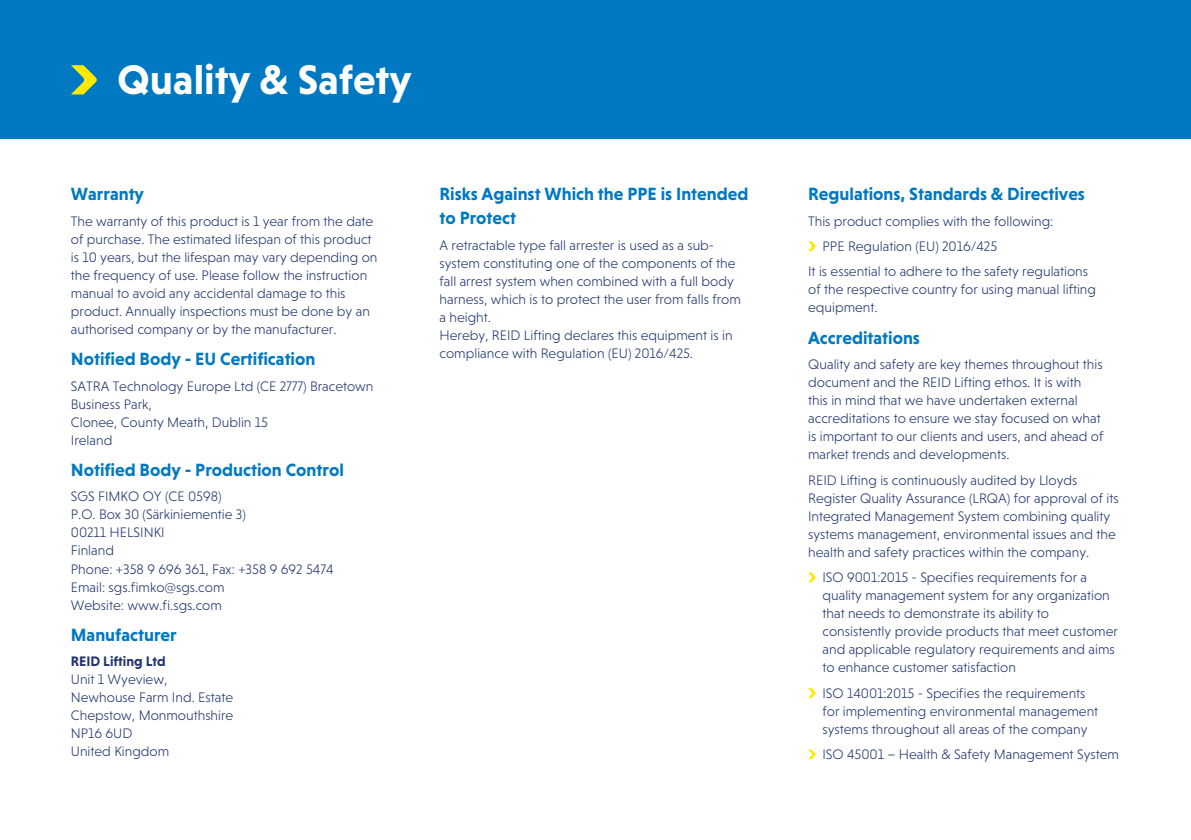
<style>
.page{position:relative;width:1191px;height:840px;background:#fff}
.page>*{position:absolute;margin:0;border:0;box-sizing:border-box;transform-origin:0 0}
.t1{font:700 42px "Niveau Grotesk";color:#fff}
.t2{font:700 18px/24px "Niveau Grotesk";color:#0079c2}
.t3{font:300 14px/18px "Niveau Grotesk";color:#213570}
.t4{font:700 14px "Niveau Grotesk";color:#213570}
</style>
<div class="page">
<div style="left:0;top:0;width:1191px;height:138px;background:#0079c2"></div>
<svg style="left:71px;top:65px;width:26px;height:29px"></svg>
<svg style="left:808px;top:241px;width:7px;height:10px"></svg>
<svg style="left:808px;top:572px;width:7px;height:10px"></svg>
<svg style="left:808px;top:688px;width:7px;height:9px"></svg>
<svg style="left:808px;top:749px;width:7px;height:9px"></svg>
<h1 class="t1" style="left:117px;top:55px;width:295px">Quality &amp; Safety</h1>
<p class="t2" style="left:71px;top:182px;width:75px">Warranty</p>
<p class="t3" style="left:71px;top:212px;width:308px">The warranty of this product is 1 year from the date of purchase. The estimated lifespan of this product is 10 years, but the lifespan may vary depending on the frequency of use. Please follow the instruction manual to avoid any accidental damage to this product. Annually inspections must be done by an authorised company or by the manufacturer.</p>
<p class="t2" style="left:71px;top:346px;width:246px">Notified Body - EU Certification</p>
<p class="t3" style="left:71px;top:376px;width:304px">SATRA Technology Europe Ltd (CE 2777) Bracetown<br>Business Park,<br>Clonee, County Meath, Dublin 15<br>Ireland</p>
<p class="t2" style="left:71px;top:457px;width:274px">Notified Body - Production Control</p>
<p class="t3" style="left:71px;top:487px;width:264px">SGS FIMKO OY (CE 0598)<br>P.O. Box 30 (Särkiniementie 3)<br>00211 HELSINKI<br>Finland<br>Phone: +358 9 696 361, Fax: +358 9 692 5474<br>Email: sgs.fimko@sgs.com<br>Website: www.fi.sgs.com</p>
<p class="t2" style="left:71px;top:622px;width:107px">Manufacturer</p>
<p class="t4" style="left:71px;top:653px;width:96px">REID Lifting Ltd</p>
<p class="t3" style="left:71px;top:670px;width:164px">Unit 1 Wyeview,<br>Newhouse Farm Ind. Estate<br>Chepstow, Monmouthshire<br>NP16 6UD<br>United Kingdom</p>
<p class="t2" style="left:439px;top:182px;width:310px">Risks Against Which the PPE is Intended to Protect</p>
<p class="t3" style="left:439px;top:236px;width:303px">A retractable type fall arrester is used as a sub&shy;system constituting one of the components of the fall arrest system when combined with a full body harness, which is to protect the user from falls from a height.<br>Hereby, REID Lifting declares this equipment is in compliance with Regulation (EU) 2016/425.</p>
<p class="t2" style="left:808px;top:182px;width:278px">Regulations, Standards &amp; Directives</p>
<p class="t3" style="left:808px;top:212px;width:247px">This product complies with the following:</p>
<p class="t3" style="left:822px;top:237px;width:176px">PPE Regulation (EU) 2016/425</p>
<p class="t3" style="left:808px;top:262px;width:281px">It is essential to adhere to the safety regulations</p>
<p class="t3" style="left:808px;top:280px;width:289px">of the respective country for using manual lifting equipment.</p>
<p class="t2" style="left:808px;top:325px;width:113px">Accreditations</p>
<p class="t3" style="left:808px;top:355px;width:297px">Quality and safety are key themes throughout this document and the REID Lifting ethos. It is with this in mind that we have undertaken external accreditations to ensure we stay focused on what is important to our clients and users, and ahead of market trends and developments.</p>
<p class="t3" style="left:808px;top:470px;width:312px">REID Lifting is continuously audited by Lloyds Register Quality Assurance (LRQA) for approval of its Integrated Management System combining quality systems management, environmental issues and the health and safety practices within the company.</p>
<p class="t3" style="left:822px;top:568px;width:297px">ISO 9001:2015 - Specifies requirements for a quality management system for any organization that needs to demonstrate its ability to consistently provide products that meet customer and applicable regulatory requirements and aims to enhance customer satisfaction</p>
<p class="t3" style="left:822px;top:683px;width:277px">ISO 14001:2015 - Specifies the requirements for implementing environmental management systems throughout all areas of the company</p>
<p class="t3" style="left:822px;top:745px;width:298px">ISO 45001 – Health &amp; Safety Management System</p>
</div>
